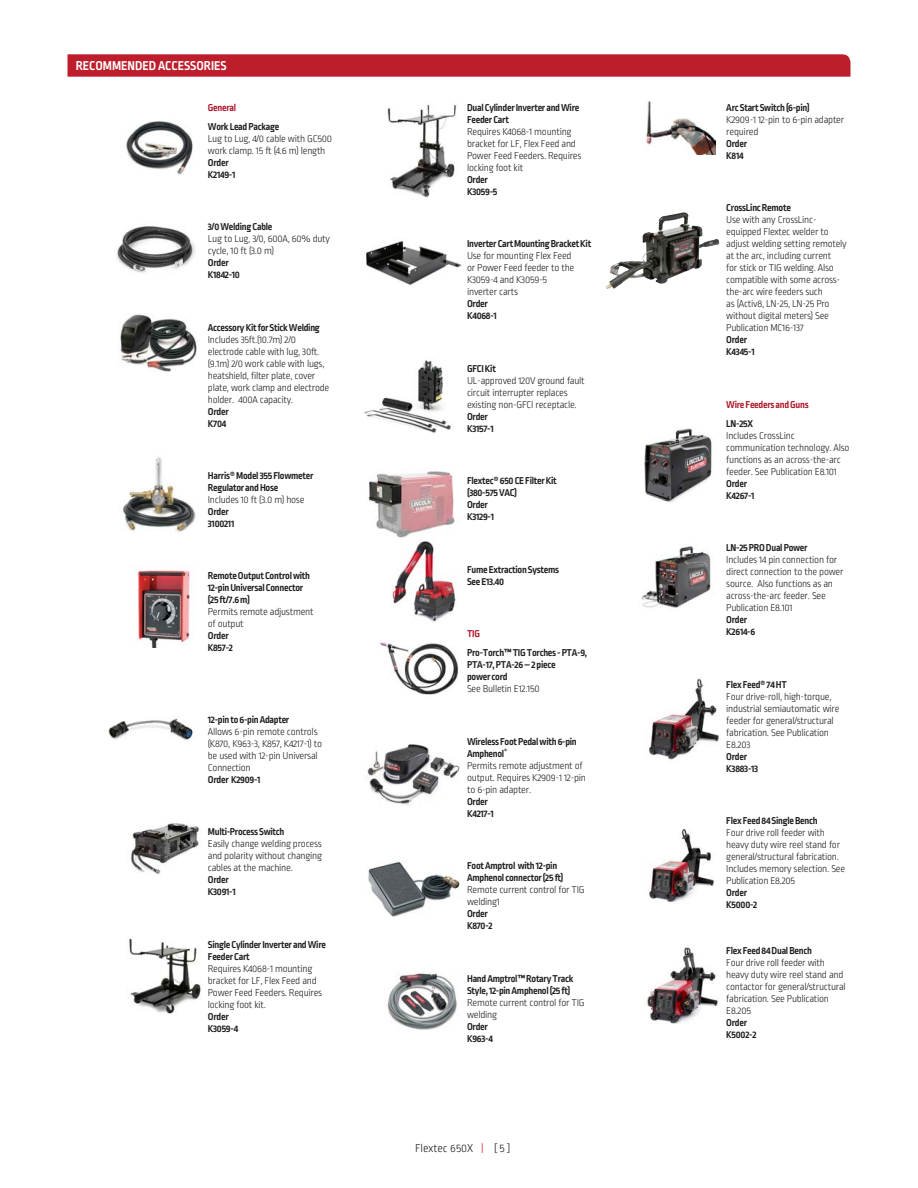
<style>
.page{position:relative;width:918px;height:1188px;background:#fff}
.page>*{position:absolute;margin:0;border:0;box-sizing:border-box;transform-origin:0 0}
.t1{font:700 13.5px "Ropa Sans Pro";color:#fff}
.t2{font:300 12px "Ropa Sans Pro";color:#231f20}
.Options{font:300 10.5px/12px "Ropa Sans Pro";letter-spacing:-.025em;color:#231f20}
.Options-2{font:700 10.5px/12px "Ropa Sans Pro";letter-spacing:-.025em;color:#231f20}
.Options-3{font:700 10.5px "Ropa Sans Pro";letter-spacing:-.025em;color:#ae172b}
.s1{font-weight:700}
.s2{font-weight:300}
.s3{color:#e51836}
</style>
<div class="page">
<img style="left:126px;top:121px;width:67px;height:54px">
<img style="left:131px;top:823px;width:68px;height:51px">
<img style="left:366px;top:241px;width:96px;height:44px">
<img style="left:364px;top:360px;width:87px;height:73px">
<img style="left:368px;top:465px;width:87px;height:73px">
<img style="left:367px;top:744px;width:93px;height:61px">
<img style="left:368px;top:861px;width:92px;height:56px">
<img style="left:129px;top:938px;width:72px;height:76px">
<img style="left:387px;top:104px;width:70px;height:94px">
<img style="left:387px;top:971px;width:70px;height:59px">
<img style="left:646px;top:101px;width:70px;height:53px">
<img style="left:641px;top:546px;width:70px;height:62px">
<img style="left:649px;top:678px;width:71px;height:82px">
<img style="left:649px;top:828px;width:65px;height:75px">
<img style="left:647px;top:947px;width:71px;height:77px">
<img style="left:644px;top:428px;width:68px;height:74px">
<img style="left:116px;top:226px;width:79px;height:47px">
<img style="left:120px;top:314px;width:77px;height:58px">
<img style="left:123px;top:457px;width:73px;height:75px">
<img style="left:136px;top:568px;width:54px;height:80px">
<img style="left:108px;top:718px;width:87px;height:22px">
<svg style="left:68px;top:54px;width:783px;height:23px;background:#bf2332"></svg>
<img style="left:606px;top:212px;width:76px;height:77px">
<img style="left:391px;top:541px;width:68px;height:81px">
<img style="left:380px;top:642px;width:79px;height:53px">
<p class="t1" style="left:76px;top:58px;width:152px">RECOMMENDED ACCESSORIES</p>
<p class="Options-3" style="left:208px;top:101px;width:30px">General</p>
<p class="Options" style="left:208px;top:121px;width:126px"><span class="s1">Work Lead Package<br></span>Lug to Lug, 4/0 cable with GC500 work clamp. 15 ft (4.6 m) length<br><span class="s1">Order<br>K2149-1</span></p>
<p class="Options" style="left:208px;top:221px;width:124px"><span class="s1">3/0 Welding Cable<br></span>Lug to Lug, 3/0, 600A, 60% duty cycle, 10 ft (3.0 m)<br><span class="s1">Order<br>K1842-10</span></p>
<p class="Options" style="left:208px;top:322px;width:123px"><span class="s1">Accessory Kit for Stick Welding<br></span>Includes 35ft.(10.7m) 2/0 electrode cable with lug, 30ft. (9.1m) 2/0 work cable with lugs, heatshield, filter plate, cover plate, work clamp and electrode holder. 400A capacity.<br><span class="s1">Order<br>K704</span></p>
<p class="Options-2" style="left:208px;top:470px;width:107px">Harris® Model 355 Flowmeter<br>Regulator and Hose<br><span class="s2">Includes 10 ft (3.0 m) hose<br></span>Order<br>3100211</p>
<p class="Options-2" style="left:208px;top:570px;width:107px">Remote Output Control with<br>12-pin Universal Connector (25 ft/7.6 m)<br><span class="s2">Permits remote adjustment of output<br></span>Order<br>K857-2</p>
<p class="Options" style="left:208px;top:714px;width:116px"><span class="s1">12-pin to 6-pin Adapter<br></span>Allows 6-pin remote controls (K870, K963-3, K857, K4217-1) to be used with 12-pin Universal<br>Connection<br><span class="s1">Order K2909-1</span></p>
<p class="Options" style="left:208px;top:826px;width:116px"><span class="s1">Multi-Process Switch<br></span>Easily change welding process and polarity without changing cables at the machine.<br><span class="s1">Order<br>K3091-1</span></p>
<p class="Options" style="left:208px;top:939px;width:120px"><span class="s1">Single Cylinder Inverter and Wire<br>Feeder Cart<br></span>Requires K4068-1 mounting bracket for LF, Flex Feed and<br>Power Feed Feeders. Requires locking foot kit.<br><span class="s1">Order<br>K3059-4</span></p>
<p class="Options" style="left:467px;top:102px;width:116px"><span class="s1">Dual Cylinder Inverter and Wire<br>Feeder Cart<br></span>Requires K4068-1 mounting bracket for LF, Flex Feed and<br>Power Feed Feeders. Requires locking foot kit<br><span class="s1">Order<br>K3059-5</span></p>
<p class="Options" style="left:467px;top:239px;width:126px"><span class="s1">Inverter Cart Mounting Bracket Kit<br></span>Use for mounting Flex Feed<br>or Power Feed feeder to the<br>K3059-4 and K3059-5<br>inverter carts<br><span class="s1">Order<br>K4068-1</span></p>
<p class="Options" style="left:467px;top:363px;width:119px"><span class="s1">GFCI Kit<br></span>UL-approved 120V ground fault circuit interrupter replaces existing non-GFCI receptacle.<br><span class="s1">Order<br>K3157-1</span></p>
<p class="Options-2" style="left:467px;top:475px;width:91px">Flextec® 650 CE Filter Kit (380-575 VAC)<br>Order<br>K3129-1</p>
<p class="Options-2" style="left:467px;top:564px;width:94px">Fume Extraction Systems<br>See E13.40</p>
<p class="Options-3" style="left:467px;top:628px;width:14px">TIG</p>
<p class="Options-2" style="left:467px;top:647px;width:122px">Pro-Torch™ TIG Torches - PTA-9,<br>PTA-17, PTA-26 – 2 piece<br>power cord<br><span class="s2">See Bulletin E12.150</span></p>
<p class="Options" style="left:467px;top:736px;width:120px"><span class="s1">Wireless Foot Pedal with 6-pin<br>Amphenol</span><sup>®<br></sup>Permits remote adjustment of output. Requires K2909-1 12-pin to 6-pin adapter.<br><span class="s1">Order<br>K4217-1</span></p>
<p class="Options-2" style="left:467px;top:860px;width:119px">Foot Amptrol with 12-pin<br>Amphenol connector (25 ft)<br><span class="s2">Remote current control for TIG welding1<br></span>Order<br>K870-2</p>
<p class="Options-2" style="left:467px;top:973px;width:119px">Hand Amptrol™ Rotary Track<br>Style, 12-pin Amphenol (25 ft)<br><span class="s2">Remote current control for TIG welding<br></span>Order<br>K963-4</p>
<p class="t2" style="left:415px;top:1142px;width:97px">Flextec 650X <span class="s3">|</span> [ 5 ]</p>
<p class="Options" style="left:726px;top:102px;width:119px"><span class="s1">Arc Start Switch (6-pin)<br></span>K2909-1 12-pin to 6-pin adapter required<br><span class="s1">Order<br>K814</span></p>
<p class="Options" style="left:726px;top:203px;width:122px"><span class="s1">CrossLinc Remote<br></span>Use with any CrossLinc&shy;equipped Flextec welder to adjust welding setting remotely at the arc, including current<br>for stick or TIG welding. Also compatible with some across&shy;the-arc wire feeders such<br>as (Activ8, LN-25, LN-25 Pro without digital meters) See<br>Publication MC16-137<br><span class="s1">Order<br>K4345-1</span></p>
<p class="Options-3" style="left:726px;top:398px;width:84px">Wire Feeders and Guns</p>
<p class="Options" style="left:726px;top:418px;width:125px"><span class="s1">LN-25X<br></span>Includes CrossLinc communication technology. Also functions as an across-the-arc feeder. See Publication E8.101<br><span class="s1">Order<br>K4267-1</span></p>
<p class="Options" style="left:726px;top:542px;width:119px"><span class="s1">LN-25 PRO Dual Power<br></span>Includes 14 pin connection for direct connection to the power source. Also functions as an across-the-arc feeder. See<br>Publication E8.101<br><span class="s1">Order<br>K2614-6</span></p>
<p class="Options" style="left:726px;top:679px;width:115px"><span class="s1">Flex Feed® 74 HT<br></span>Four drive-roll, high-torque, industrial semiautomatic wire feeder for general/structural fabrication. See Publication<br>E8.203<br><span class="s1">Order<br>K3883-13</span></p>
<p class="Options" style="left:726px;top:815px;width:120px"><span class="s1">Flex Feed 84 Single Bench<br></span>Four drive roll feeder with heavy duty wire reel stand for general/structural fabrication.<br>Includes memory selection. See<br>Publication E8.205<br><span class="s1">Order<br>K5000-2</span></p>
<p class="Options" style="left:726px;top:945px;width:121px"><span class="s1">Flex Feed 84 Dual Bench<br></span>Four drive roll feeder with heavy duty wire reel stand and contactor for general/structural fabrication. See Publication<br>E8.205<br><span class="s1">Order<br>K5002-2</span></p>
</div>
